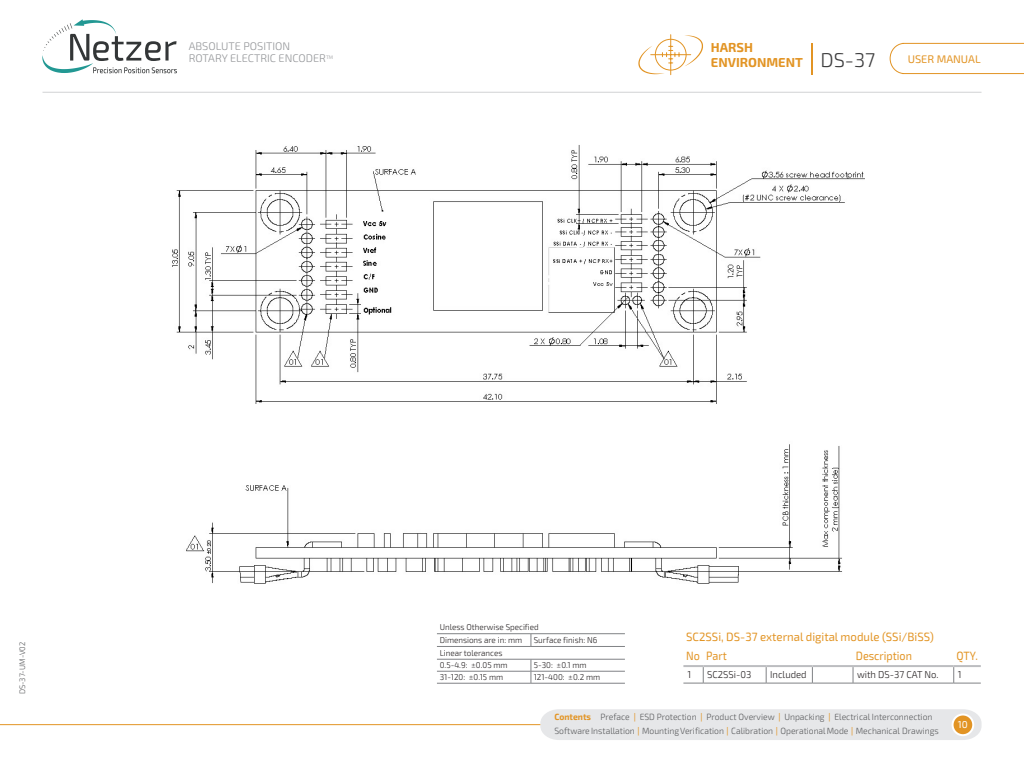
<style>
.page{position:relative;width:1024px;height:768px;background:#fff}
.page>*{position:absolute;margin:0;border:0;box-sizing:border-box;transform-origin:0 0}
.t1{font:300 20px "Exo 2";color:#3e3e3f}
.t2{font:700 13px/15px "Exo 2";color:#e29424}
.Title_Table{font:12px "Exo 2";color:#e29424;scale:.95 1}
.Title_Table-2{font:12px "Exo 2";color:#e29424;scale:.9 1}
.t3{font:300 11px/12px "Exo 2";color:#939598}
.t4{font:11px "Exo 2";color:#e29424}
.Text_Table{font:300 10px "Exo 2";color:#231f20;scale:.95 1}
.t5{font:10px "Exo 2";color:#fff}
.t6{font:300 9px/14px "Exo 2";color:#57585a;scale:.95 1}
.Text_Table-2{font:300 8.5px "Exo 2";color:#231f20;scale:.95 1}
.t7{font:300 8px "Exo 2";color:#57585a;scale:.95 1}
.s1{font-weight:700;color:#e29424}
.s2{font-weight:500;color:#e29424}
</style>
<div class="page">
<div style="left:540px;top:709px;width:442px;height:31px;background:#e6e7e9"></div>
<div style="left:953px;top:715px;width:20px;height:20px;background:#e29424;border-radius:50%"></div>
<div style="left:952px;top:714px;width:22px;height:22px;border:2px solid #fff;border-radius:50%"></div>
<hr style="left:0;top:724px;width:540px;height:1px;background:#e29424">
<hr style="left:43px;top:92px;width:939px;height:1px;background:#d1d2d4">
<svg style="left:889px;top:42px;width:135px;height:33px"></svg>
<hr style="left:812px;top:43px;width:1px;height:31px;background:#e29424">
<hr style="left:670px;top:35px;width:1px;height:40px;background:#e29424">
<svg style="left:638px;top:35px;width:65px;height:39px"></svg>
<svg style="left:42px;top:19px;width:135px;height:54px"></svg>
<img style="left:172px;top:145px;width:693px;height:439px">
<svg style="left:766px;top:667px;width:1px;height:16px"></svg>
<svg style="left:812px;top:667px;width:1px;height:16px"></svg>
<svg style="left:853px;top:667px;width:1px;height:16px"></svg>
<svg style="left:683px;top:667px;width:21px;height:17px"></svg>
<hr style="left:703px;top:683px;width:63px;height:1px;background:#808285">
<hr style="left:766px;top:683px;width:46px;height:1px;background:#808285">
<hr style="left:812px;top:683px;width:41px;height:1px;background:#808285">
<hr style="left:853px;top:683px;width:101px;height:1px;background:#808285">
<svg style="left:953px;top:667px;width:28px;height:17px"></svg>
<hr style="left:683px;top:665px;width:20px;height:2px;background:#bcbdc0">
<hr style="left:703px;top:665px;width:63px;height:2px;background:#bcbdc0">
<hr style="left:766px;top:665px;width:46px;height:2px;background:#bcbdc0">
<hr style="left:812px;top:665px;width:41px;height:2px;background:#bcbdc0">
<hr style="left:853px;top:665px;width:101px;height:2px;background:#bcbdc0">
<hr style="left:954px;top:665px;width:27px;height:2px;background:#bcbdc0">
<hr style="left:437px;top:646px;width:94px;height:1px;background:#808285">
<hr style="left:531px;top:646px;width:94px;height:1px;background:#808285">
<hr style="left:437px;top:633px;width:94px;height:1px;background:#808285">
<hr style="left:531px;top:633px;width:94px;height:1px;background:#808285">
<svg style="left:531px;top:634px;width:1px;height:12px"></svg>
<hr style="left:437px;top:659px;width:94px;height:1px;background:#808285">
<hr style="left:437px;top:671px;width:94px;height:1px;background:#808285">
<hr style="left:437px;top:683px;width:94px;height:1px;background:#808285">
<hr style="left:531px;top:659px;width:94px;height:1px;background:#808285">
<hr style="left:531px;top:671px;width:94px;height:1px;background:#808285">
<svg style="left:531px;top:659px;width:1px;height:24px"></svg>
<hr style="left:531px;top:683px;width:94px;height:1px;background:#808285">
<p class="t3" style="left:189px;top:41px;width:146px">ABSOLUTE POSITION<br>ROTARY ELECTRIC ENCODER<sup>TM</sup></p>
<h2 class="t2" style="left:711px;top:41px;width:94px">HARSH<br>ENVIRONMENT</h2>
<h1 class="t1" style="left:821px;top:48px;width:56px">DS-37</h1>
<p class="t4" style="left:908px;top:52px;width:74px">USER MANUAL</p>
<p class="t7" style="left:18px;top:694px;width:57px;rotate:-90deg">DS-37-UM-V02</p>
<p class="Text_Table-2" style="left:440px;top:622px;width:106px">Unless Otherwise Specified</p>
<p class="Text_Table-2" style="left:440px;top:635px;width:88px">Dimensions are in: mm</p>
<p class="Text_Table-2" style="left:534px;top:635px;width:68px">Surface finish: N6</p>
<p class="Text_Table-2" style="left:440px;top:648px;width:68px">Linear tolerances</p>
<p class="Text_Table-2" style="left:440px;top:660px;width:73px">0.5-4.9: ±0.05 mm</p>
<p class="Text_Table-2" style="left:534px;top:660px;width:57px">5-30: ±0.1 mm</p>
<p class="Text_Table-2" style="left:440px;top:672px;width:68px">31-120: ±0.15 mm</p>
<p class="Text_Table-2" style="left:534px;top:672px;width:71px">121-400: ±0.2 mm</p>
<p class="Title_Table" style="left:686px;top:629px;width:262px">SC2SSi, DS-37 external digital module (SSi/BiSS)</p>
<p class="Title_Table-2" style="left:686px;top:649px;width:17px">No</p>
<p class="Title_Table-2" style="left:706px;top:649px;width:25px">Part</p>
<p class="Title_Table-2" style="left:856px;top:649px;width:64px">Description</p>
<p class="Title_Table-2" style="left:957px;top:649px;width:25px">QTY.</p>
<p class="Text_Table" style="left:687px;top:669px;width:5px">1</p>
<p class="Text_Table" style="left:707px;top:669px;width:48px">SC2SSi-03</p>
<p class="Text_Table" style="left:770px;top:669px;width:40px">Included</p>
<p class="Text_Table" style="left:857px;top:669px;width:87px">with DS-37 CAT No.</p>
<p class="Text_Table" style="left:958px;top:669px;width:5px">1</p>
<p class="t6" style="left:554px;top:711px;width:406px"><span class="s1">Contents</span> Preface <span class="s2">|</span> ESD Protection <span class="s2">|</span> Product Overview <span class="s2">|</span> Unpacking <span class="s2">|</span> Electrical Interconnection<br>Software Installation <span class="s2">|</span> Mounting Verification <span class="s2">|</span> Calibration <span class="s2">|</span> Operational Mode <span class="s2">|</span> Mechanical Drawings</p>
<p class="t5" style="left:958px;top:718px;width:12px">10</p>
</div>
